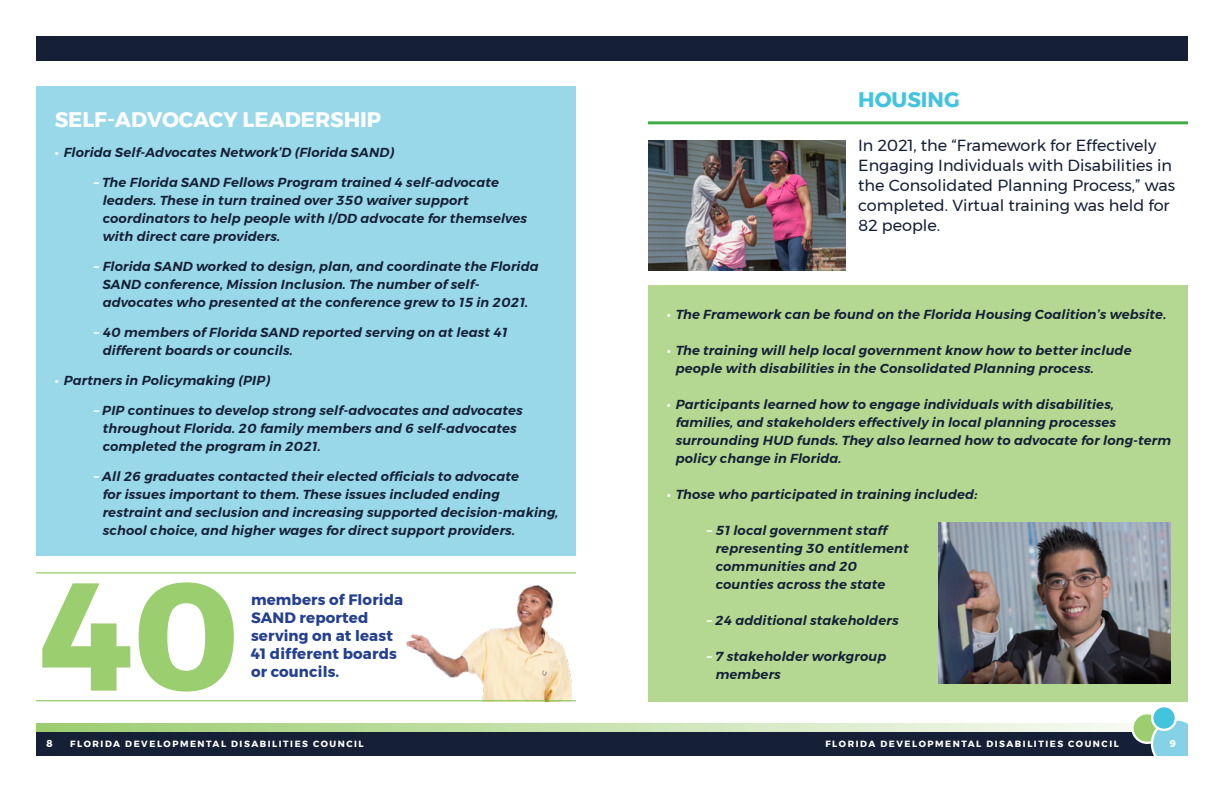
<style>
.page{position:relative;width:1224px;height:792px;background:#fff}
.page>*{position:absolute;margin:0;border:0;box-sizing:border-box;transform-origin:0 0}
.t1{font:700 153.1px "Montserrat";color:#9bce6f}
.t2{font:700 21px "Montserrat";color:#fff}
.t3{font:700 21px "Montserrat";color:#43c4de}
.t4{font:16px/20px "Montserrat";color:#152036}
.t5{font:700 15px/18px "Montserrat";letter-spacing:.01em;color:#25408f}
.t6{font:italic 600 13px/18px "Montserrat";letter-spacing:.01em;color:#152036}
.t7{font:700 10px "Montserrat";color:#fff}
.t8{font:700 9px "Montserrat";letter-spacing:.17em;color:#fff}
.s1{color:#fff}
</style>
<div class="page">
<img style="left:406px;top:585px;width:166px;height:115px">
<div style="left:36px;top:36px;width:1152px;height:24px;background:#152036"></div>
<div style="left:36px;top:731px;width:1152px;height:25px;background:#152036"></div>
<svg style="left:612px;top:724px;width:519px;height:8px;background:#e0eed2"></svg>
<div style="left:1132px;top:713px;width:30px;height:30px;background:#9bce6f;border-radius:50%"></div>
<div style="left:1131px;top:712px;width:32px;height:32px;border:2px solid #fff;border-radius:50%"></div>
<div style="left:1152px;top:720px;width:48px;height:48px;background:#85d2e6;border-radius:50%"></div>
<div style="left:1151px;top:718px;width:51px;height:51px;border:2px solid #fff;border-radius:50%"></div>
<div style="left:1152px;top:706px;width:24px;height:24px;background:#43c4de;border-radius:50%"></div>
<div style="left:1151px;top:705px;width:26px;height:26px;border:2px solid #fff;border-radius:50%"></div>
<div style="left:0;top:756px;width:1224px;height:36px;background:#fff"></div>
<div style="left:1188px;top:630px;width:36px;height:162px;background:#fff"></div>
<svg style="left:36px;top:724px;width:576px;height:8px;background:#b3d890"></svg>
<div style="left:36px;top:86px;width:540px;height:470px;background:#98d8e9"></div>
<hr style="left:36px;top:572px;width:540px;height:1px;background:#7ac143">
<hr style="left:36px;top:700px;width:540px;height:1px;background:#7ac143">
<hr style="left:648px;top:121px;width:540px;height:3px;background:#41ad49">
<div style="left:648px;top:285px;width:540px;height:416px;background:#b4d891"></div>
<img style="left:648px;top:140px;width:197px;height:131px">
<img style="left:939px;top:522px;width:232px;height:162px">
<h2 class="t2" style="left:55px;top:102px;width:328px">SELF-ADVOCACY LEADERSHIP</h2>
<p class="t6" style="left:55px;top:143px;width:341px"><span class="s1">•</span> Florida Self-Advocates Network’D (Florida SAND)</p>
<p class="t6" style="left:103px;top:173px;width:426px;text-indent:-9px"><span class="s1">–</span> The Florida SAND Fellows Program trained 4 self-advocate leaders. These in turn trained over 350 waiver support coordinators to help people with I/DD advocate for themselves with direct care providers.</p>
<p class="t6" style="left:103px;top:257px;width:437px;text-indent:-9px"><span class="s1">–</span> Florida SAND worked to design, plan, and coordinate the Florida<br>SAND conference, Mission Inclusion. The number of self&shy;advocates who presented at the conference grew to 15 in 2021.</p>
<p class="t6" style="left:103px;top:323px;width:406px;text-indent:-9px"><span class="s1">–</span> 40 members of Florida SAND reported serving on at least 41 different boards or councils.</p>
<p class="t6" style="left:55px;top:371px;width:217px"><span class="s1">•</span> Partners in Policymaking (PIP)</p>
<p class="t6" style="left:103px;top:401px;width:422px;text-indent:-9px"><span class="s1">–</span> PIP continues to develop strong self-advocates and advocates throughout Florida. 20 family members and 6 self-advocates completed the program in 2021.</p>
<p class="t6" style="left:103px;top:467px;width:457px;text-indent:-9px"><span class="s1">–</span> All 26 graduates contacted their elected officials to advocate<br>for issues important to them. These issues included ending restraint and seclusion and increasing supported decision-making, school choice, and higher wages for direct support providers.</p>
<h1 class="t1" style="left:42px;top:513px;width:199px">40</h1>
<p class="t5" style="left:251px;top:591px;width:154px">members of Florida<br>SAND reported serving on at least<br>41 different boards or councils.</p>
<h2 class="t3" style="left:858px;top:82px;width:103px">HOUSING</h2>
<p class="t4" style="left:858px;top:135px;width:319px">In 2021, the “Framework for Effectively Engaging Individuals with Disabilities in the Consolidated Planning Process,” was completed. Virtual training was held for 82 people.</p>
<p class="t6" style="left:667px;top:305px;width:501px"><span class="s1">•</span> The Framework can be found on the Florida Housing Coalition’s website.</p>
<p class="t6" style="left:676px;top:341px;width:457px;text-indent:-9px"><span class="s1">•</span> The training will help local government know how to better include people with disabilities in the Consolidated Planning process.</p>
<p class="t6" style="left:676px;top:395px;width:497px;text-indent:-9px"><span class="s1">•</span> Participants learned how to engage individuals with disabilities, families, and stakeholders effectively in local planning processes surrounding HUD funds. They also learned how to advocate for long-term policy change in Florida.</p>
<p class="t6" style="left:667px;top:485px;width:312px"><span class="s1">•</span> Those who participated in training included:</p>
<p class="t6" style="left:716px;top:521px;width:195px;text-indent:-9px"><span class="s1">–</span> 51 local government staff representing 30 entitlement communities and 20 counties across the state</p>
<p class="t6" style="left:707px;top:611px;width:193px"><span class="s1">–</span> 24 additional stakeholders</p>
<p class="t6" style="left:716px;top:647px;width:172px;text-indent:-9px"><span class="s1">–</span> 7 stakeholder workgroup members</p>
<p class="t7" style="left:47px;top:736px;width:8px">8</p>
<p class="t8" style="left:70px;top:737px;width:295px">FLORIDA DEVELOPMENTAL DISABILITIES COUNCIL</p>
<p class="t8" style="left:825px;top:737px;width:295px">FLORIDA DEVELOPMENTAL DISABILITIES COUNCIL</p>
<p class="t7" style="left:1170px;top:736px;width:8px">9</p>
</div>
